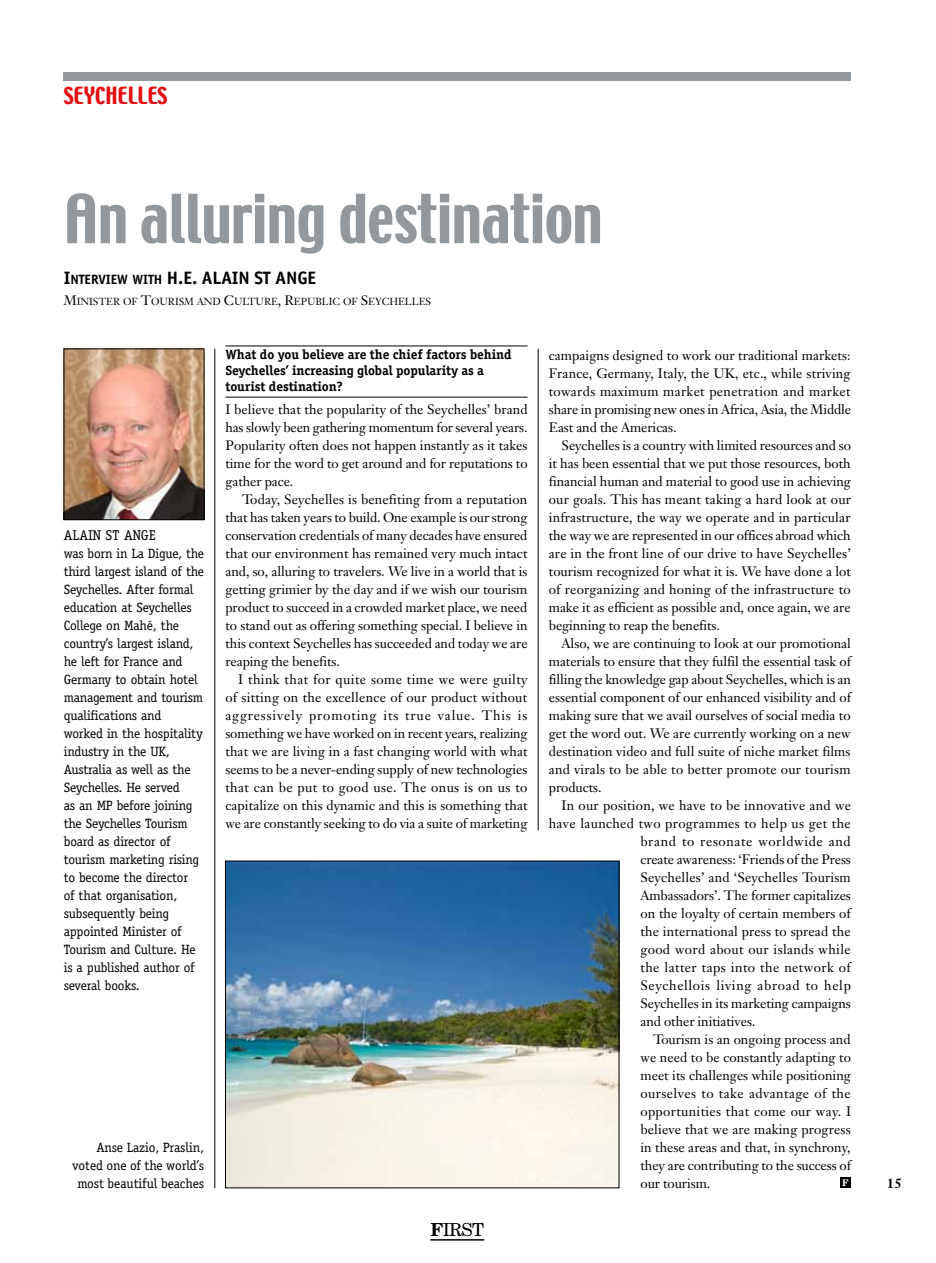
<style>
.page{position:relative;width:936px;height:1263px;background:#fff}
.page>*{position:absolute;margin:0;border:0;box-sizing:border-box;transform-origin:0 0}
.t1{font:60px "Techno";letter-spacing:-.005em;color:#92989c}
.t2{font:21px "Techno";color:#e30f13}
.t3{font:700 18px "Officina Sans";letter-spacing:-.005em;color:#000}
.t4{font:18px "New Century Schlbk";color:#000}
.t5{font:14.25px "Officina Serif";color:#000}
.t6{font:13.5px/18px "Janson Text";color:#000;text-align:justify}
.t7{font:13.5px/18px "Officina Serif";letter-spacing:-.015em;color:#000}
.t8{font:700 13.5px/16px "Officina Serif";letter-spacing:-.005em;color:#000}
.t9{font:13.5px "Janson Text";letter-spacing:.03em;color:#000}
.t10{font:13.5px "Janson Text";letter-spacing:.025em;color:#000}
.t11{font:13.5px "Janson Text";letter-spacing:.045em;color:#000}
.t12{font:13.5px "Janson Text";letter-spacing:.02em;color:#000}
.t13{font:700 13.5px "Janson Text";color:#000}
.t14{font:10.2px "Janson Text";letter-spacing:-.005em;color:#000}
.t15{font:700 9px "New Century Schlbk";color:#fff}
.s1{font-style:inherit}
.s2{font-size:13.5px}
.s3{font-weight:700}
</style>
<div class="page">
<hr style="left:430px;top:1239px;width:54px;height:1px;background:#000">
<img style="left:66px;top:351px;width:136px;height:167px">
<div style="left:64px;top:349px;width:140px;height:171px;border:1px solid #000"></div>
<hr style="left:214px;top:349px;width:1px;height:839px;background:#000">
<hr style="left:538px;top:349px;width:1px;height:481px;background:#000">
<div style="left:64px;top:72px;width:786px;height:9px;background:#92989c"></div>
<hr style="left:225px;top:346px;width:302px;height:1px;background:#000">
<hr style="left:225px;top:397px;width:302px;height:1px;background:#000">
<div style="left:840px;top:1177px;width:10px;height:11px;background:#000"></div>
<img style="left:227px;top:863px;width:390px;height:323px">
<div style="left:225px;top:861px;width:394px;height:327px;border:1px solid #000"></div>
<h2 class="t2" style="left:64px;top:81px;width:105px">SEYCHELLES</h2>
<h1 class="t1" style="left:64px;top:178px;width:540px">An alluring destination</h1>
<h3 class="t3" style="left:64px;top:267px;width:252px"><span class="s1">I</span><span class="s2">NTERVIEW WITH</span> H.E. ALAIN ST ANGE</h3>
<p class="t14" style="left:64px;top:295px;width:369px"><span class="s2">M</span>INISTER OF <span class="s2">T</span>OURISM AND <span class="s2">C</span>ULTURE<span class="s2">, R</span>EPUBLIC OF <span class="s2">S</span>EYCHELLES</p>
<p class="t5" style="left:64px;top:527px;width:93px">Alain St Ange</p>
<p class="t7" style="left:64px;top:544px;width:142px">was born in La Digue, the third largest island of the<br>Seychelles. After formal education at Seychelles<br>College on Mahé, the country’s largest island, he left for France and<br>Germany to obtain hotel management and tourism qualifications and<br>worked in the hospitality industry in the UK,<br>Australia as well as the<br>Seychelles. He served<br>as an MP before joining the Seychelles Tourism board as director of tourism marketing rising to become the director<br>of that organisation, subsequently being appointed Minister of<br>Tourism and Culture. He is a published author of several books.</p>
<p class="t8" style="left:225px;top:347px;width:287px">What do you believe are the chief factors behind<br>Seychelles’ increasing global popularity as a tourist destination?</p>
<p class="t6" style="left:225px;top:400px;width:304px">I believe that the popularity of the Seychelles’ brand has slowly been gathering momentum for several years.<br>Popularity often does not happen instantly as it takes time for the word to get around and for reputations to gather pace.</p>
<p class="t6" style="left:225px;top:490px;width:304px;text-indent:17px">Today, Seychelles is benefiting from a reputation that has taken years to build. One example is our strong conservation credentials of many decades have ensured that our environment has remained very much intact and, so, alluring to travelers. We live in a world that is getting grimier by the day and if we wish our tourism product to succeed in a crowded market place, we need to stand out as offering something special. I believe in this context Seychelles has succeeded and today we are reaping the benefits.</p>
<p class="t6" style="left:225px;top:670px;width:304px;text-indent:13px">I think that for quite some time we were guilty of sitting on the excellence of our product without aggressively promoting its true value. This is something we have worked on in recent years, realizing that we are living in a fast changing world with what seems to be a never-ending supply of new technologies that can be put to good use. The onus is on us to capitalize on this dynamic and this is something that we are constantly seeking to do via a suite of marketing</p>
<p class="t7" style="left:72px;top:1138px;width:133px;text-align:right">Anse Lazio, Praslin, voted one of the world’s most beautiful beaches</p>
<h3 class="t4" style="left:430px;top:1218px;width:55px"><span class="s3">F</span>IRST</h3>
<p class="t6" style="left:548px;top:346px;width:304px">campaigns designed to work our traditional markets:<br>France, Germany, Italy, the UK, etc., while striving towards maximum market penetration and market share in promising new ones in Africa, Asia, the Middle East and the Americas.</p>
<p class="t6" style="left:548px;top:436px;width:304px;text-indent:13px">Seychelles is a country with limited resources and so it has been essential that we put those resources, both financial human and material to good use in achieving our goals. This has meant taking a hard look at our infrastructure, the way we operate and in particular the way we are represented in our offices abroad which are in the front line of our drive to have Seychelles’ tourism recognized for what it is. We have done a lot of reorganizing and honing of the infrastructure to make it as efficient as possible and, once again, we are beginning to reap the benefits.</p>
<p class="t6" style="left:548px;top:634px;width:304px;text-indent:13px">Also, we are continuing to look at our promotional materials to ensure that they fulfil the essential task of filling the knowledge gap about Seychelles, which is an essential component of our enhanced visibility and of making sure that we avail ourselves of social media to get the word out. We are currently working on a new destination video and full suite of niche market films and virals to be able to better promote our tourism products.</p>
<p class="t6" style="left:561px;top:796px;width:291px">In our position, we have to be innovative and we</p>
<p class="t12" style="left:548px;top:815px;width:303px">have launched two programmes to help us get the</p>
<p class="t11" style="left:640px;top:833px;width:212px">brand to resonate worldwide and</p>
<p class="t6" style="left:640px;top:850px;width:212px">create awareness: ‘Friends of the Press</p>
<p class="t6" style="left:640px;top:868px;width:212px">Seychelles’ and ‘Seychelles Tourism</p>
<p class="t6" style="left:640px;top:886px;width:212px">Ambassadors’. The former capitalizes</p>
<p class="t6" style="left:640px;top:904px;width:212px">on the loyalty of certain members of</p>
<p class="t6" style="left:640px;top:922px;width:212px">the international press to spread the</p>
<p class="t10" style="left:640px;top:941px;width:212px">good word about our islands while</p>
<p class="t9" style="left:640px;top:958px;width:212px">the latter taps into the network of</p>
<p class="t11" style="left:640px;top:976px;width:212px">Seychellois living abroad to help</p>
<p class="t6" style="left:640px;top:994px;width:212px">Seychelles in its marketing campaigns</p>
<p class="t6" style="left:640px;top:1012px;width:116px">and other initiatives.</p>
<p class="t6" style="left:653px;top:1030px;width:199px">Tourism is an ongoing process and</p>
<p class="t6" style="left:640px;top:1048px;width:212px">we need to be constantly adapting to</p>
<p class="t6" style="left:640px;top:1066px;width:212px">meet its challenges while positioning</p>
<p class="t9" style="left:640px;top:1084px;width:212px">ourselves to take advantage of the</p>
<p class="t10" style="left:640px;top:1102px;width:212px">opportunities that come our way. I</p>
<p class="t6" style="left:640px;top:1120px;width:212px">believe that we are making progress</p>
<p class="t6" style="left:640px;top:1138px;width:212px">in these areas and that, in synchrony,</p>
<p class="t6" style="left:640px;top:1156px;width:212px">they are contributing to the success of</p>
<p class="t6" style="left:640px;top:1174px;width:71px">our tourism.</p>
<p class="t15" style="left:842px;top:1177px;width:8px">F</p>
<p class="t13" style="left:886px;top:1174px;width:17px">15</p>
</div>
